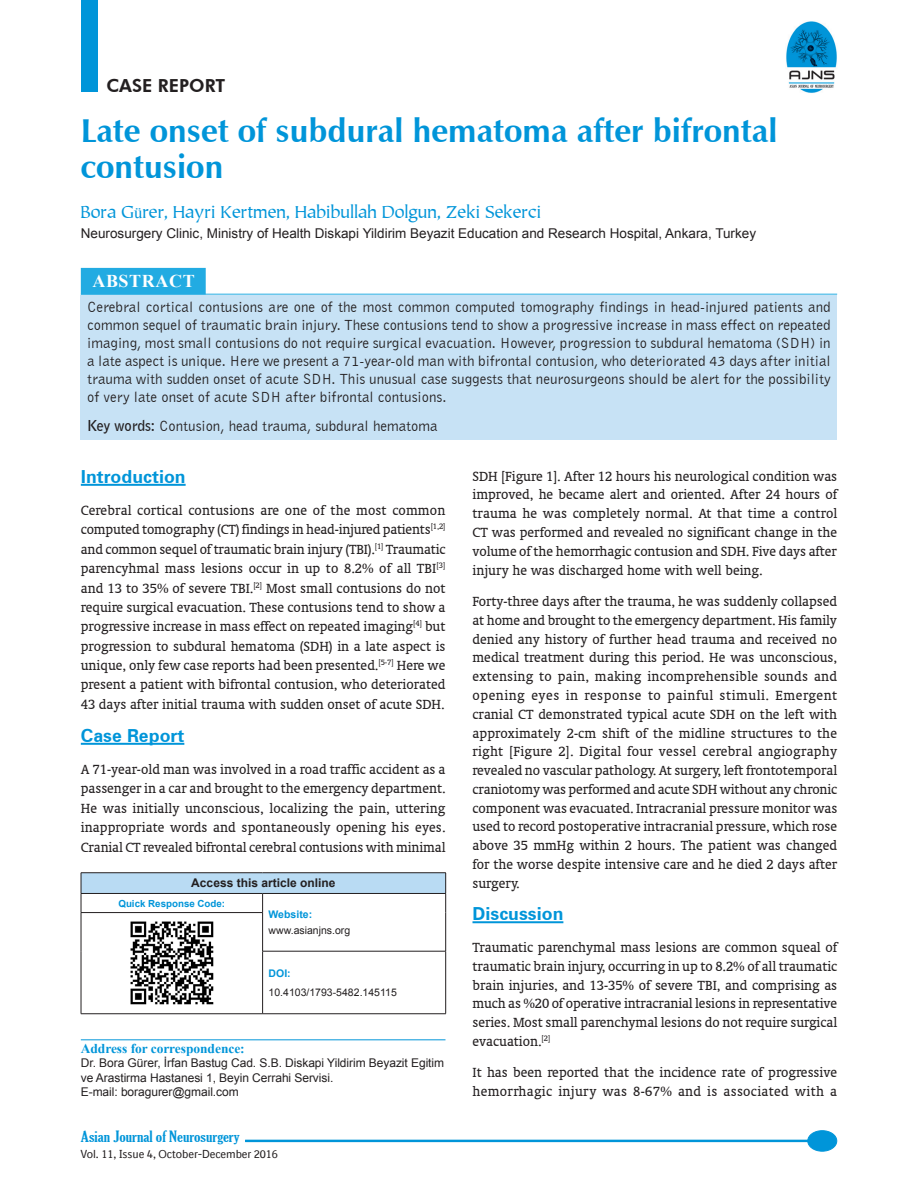
<style>
.page{position:relative;width:918px;height:1188px;background:#fff}
.page>*{position:absolute;margin:0;border:0;box-sizing:border-box;transform-origin:0 0}
.AT{font:700 33px/36px "Zapf Humanist 601 BT";color:#0095d9}
.t1{font:700 18px "Zurich BT";color:#0095d9}
.AH{font:800 18px "Futura BT";color:#231f20}
.ABSH{font:700 18px "Times New Roman";letter-spacing:.035em;color:#fff}
.AU{font:16.5px "Tiplo";color:#0095d9}
.TX{font:15px/18.8px "Oranda BT";color:#231f20;text-align:justify}
.ABS{font:15px/18px "Bell Gothic BT";color:#231f20;text-align:justify}
.KWD{font:15px "Bell Gothic BT";color:#231f20}
.RF{font:extra-condensed 15px "Gloucester";color:#0095d9;scale:1.25 1}
.AFF{font:13.5px "Arial";color:#231f20}
.ADD{font:700 13.5px "Times New Roman";letter-spacing:-.005em;color:#0095d9}
.ADD-2{font:12px/14.4px "Arial";letter-spacing:-.005em;color:#231f20}
.AAO{font:700 12px "Arial";color:#231f20}
.RF_RECTO_1{font:11.25px "BI Sans";letter-spacing:-.005em;color:#231f20}
.DOI{font:10.5px "Arial";color:#231f20}
.WEB_ID{font:10.5px "Arial";color:#231f20}
.WEBSITE{font:700 10.5px "Arial";color:#0095d9}
.QRC{font:700 9.75px "Arial";color:#0095d9}
.s1{font-family:"Times New Roman"}
.s2{font-weight:700}
</style>
<div class="page">
<div style="left:808px;top:1131px;width:29px;height:20px;background:#0095d9;border-radius:50%"></div>
<div style="left:807px;top:1130px;width:30px;height:22px;border:1px solid #0095d9;border-radius:50%"></div>
<hr style="left:245px;top:1140px;width:575px;height:2px;background:#0095d9">
<img style="left:786px;top:21px;width:51px;height:72px">
<hr style="left:472px;top:921px;width:91px;height:2px;background:#0095d9">
<hr style="left:81px;top:484px;width:105px;height:2px;background:#0095d9">
<hr style="left:81px;top:743px;width:103px;height:2px;background:#0095d9">
<div style="left:81px;top:295px;width:756px;height:145px;background:#c7e2f5"></div>
<div style="left:81px;top:268px;width:125px;height:27px;background:#22abe2"></div>
<hr style="left:81px;top:294px;width:756px;height:1px;background:#22abe2">
<div style="left:81px;top:0;width:17px;height:92px;background:#0095d9"></div>
<hr style="left:81px;top:1039px;width:365px;height:1px;background:#0095d9">
<div style="left:81px;top:873px;width:365px;height:20px;background:#b9dbf3"></div>
<hr style="left:81px;top:872px;width:182px;height:1px;background:#231f20">
<hr style="left:263px;top:872px;width:183px;height:1px;background:#231f20">
<hr style="left:81px;top:893px;width:182px;height:1px;background:#231f20">
<svg style="left:81px;top:873px;width:1px;height:39px"></svg>
<hr style="left:263px;top:893px;width:183px;height:1px;background:#231f20">
<svg style="left:445px;top:873px;width:1px;height:40px"></svg>
<hr style="left:445px;top:913px;width:1px;height:38px;background:#231f20">
<hr style="left:81px;top:912px;width:182px;height:1px;background:#231f20">
<hr style="left:81px;top:913px;width:1px;height:38px;background:#231f20">
<hr style="left:81px;top:951px;width:1px;height:63px;background:#231f20">
<hr style="left:81px;top:1013px;width:182px;height:1px;background:#231f20">
<hr style="left:262px;top:951px;width:184px;height:1px;background:#231f20">
<hr style="left:445px;top:951px;width:1px;height:63px;background:#231f20">
<hr style="left:263px;top:1013px;width:183px;height:1px;background:#231f20">
<svg style="left:262px;top:894px;width:1px;height:18px"></svg>
<hr style="left:262px;top:913px;width:1px;height:38px;background:#231f20">
<hr style="left:262px;top:951px;width:1px;height:63px;background:#231f20">
<img style="left:130px;top:921px;width:84px;height:84px">
<p class="AH" style="left:106px;top:75px;width:120px">CASE REPORT</p>
<p class="AT" style="left:81px;top:113px;width:698px">Late onset of subdural hematoma after bifrontal contusion</p>
<p class="AU" style="left:81px;top:204px;width:462px">Bora G<span class="s1">ü</span>rer, Hayri Kertmen, Habibullah Dolgun, Zeki Sekerci</p>
<p class="AFF" style="left:81px;top:224px;width:677px">Neurosurgery Clinic, Ministry of Health Diskapi Yildirim Beyazit Education and Research Hospital, Ankara, Turkey</p>
<p class="ABSH" style="left:92px;top:268px;width:104px">ABSTRACT</p>
<p class="ABS" style="left:87px;top:298px;width:745px">Cerebral cortical contusions are one of the most common computed tomography findings in head‑injured patients and common sequel of traumatic brain injury. These contusions tend to show a progressive increase in mass effect on repeated imaging, most small contusions do not require surgical evacuation. However, progression to subdural hematoma (SDH) in a late aspect is unique. Here we present a 71‑year‑old man with bifrontal contusion, who deteriorated 43 days after initial trauma with sudden onset of acute SDH. This unusual case suggests that neurosurgeons should be alert for the possibility of very late onset of acute SDH after bifrontal contusions.</p>
<p class="KWD" style="left:87px;top:417px;width:352px"><span class="s2">Key words:</span> Contusion, head trauma, subdural hematoma</p>
<h1 class="t1" style="left:81px;top:466px;width:106px">Introduction</h1>
<p class="TX" style="left:81px;top:501px;width:366px;line-height:19.4px">Cerebral cortical contusions are one of the most common computed tomography (CT) findings in head‑injured patients<sup>[1,2] </sup>and common sequel of traumatic brain injury (TBI).<sup>[1]</sup> Traumatic parencyhmal mass lesions occur in up to 8.2% of all TBI<sup>[3] </sup>and 13 to 35% of severe TBI.<sup>[2]</sup> Most small contusions do not require surgical evacuation. These contusions tend to show a progressive increase in mass effect on repeated imaging<sup>[4]</sup> but progression to subdural hematoma (SDH) in a late aspect is unique, only few case reports had been presented.<sup>[5‑7]</sup> Here we present a patient with bifrontal contusion, who deteriorated 43 days after initial trauma with sudden onset of acute SDH.</p>
<h1 class="t1" style="left:81px;top:725px;width:105px">Case Report</h1>
<p class="TX" style="left:81px;top:760px;width:366px;line-height:19.4px">A 71‑year‑old man was involved in a road traffic accident as a passenger in a car and brought to the emergency department.<br>He was initially unconscious, localizing the pain, uttering inappropriate words and spontaneously opening his eyes.<br>Cranial CT revealed bifrontal cerebral contusions with minimal</p>
<p class="AAO" style="left:191px;top:875px;width:146px">Access this article online</p>
<p class="QRC" style="left:118px;top:896px;width:108px">Quick Response Code:</p>
<p class="WEBSITE" style="left:269px;top:907px;width:45px">Website:</p>
<p class="WEB_ID" style="left:269px;top:923px;width:83px">www.asianjns.org</p>
<p class="WEBSITE" style="left:269px;top:966px;width:24px">DOI:</p>
<p class="DOI" style="left:269px;top:985px;width:130px">10.4103/1793-5482.145115</p>
<p class="ADD" style="left:81px;top:1039px;width:165px">Address for correspondence:</p>
<p class="ADD-2" style="left:81px;top:1056px;width:365px">Dr. Bora Gürer, İrfan Bastug Cad. S.B. Diskapi Yildirim Beyazit Egitim ve Arastirma Hastanesi 1, Beyin Cerrahi Servisi.<br>E‑mail: boragurer@gmail.com</p>
<p class="RF" style="left:81px;top:1128px;width:129px">Asian Journal of Neurosurgery</p>
<p class="RF_RECTO_1" style="left:81px;top:1148px;width:199px">Vol. 11, Issue 4, October‑December 2016</p>
<p class="TX" style="left:472px;top:466px;width:366px">SDH [Figure 1]. After 12 hours his neurological condition was improved, he became alert and oriented. After 24 hours of trauma he was completely normal. At that time a control CT was performed and revealed no significant change in the volume of the hemorrhagic contusion and SDH. Five days after injury he was discharged home with well being.</p>
<p class="TX" style="left:472px;top:592px;width:366px">Forty‑three days after the trauma, he was suddenly collapsed at home and brought to the emergency department. His family denied any history of further head trauma and received no medical treatment during this period. He was unconscious, extensing to pain, making incomprehensible sounds and opening eyes in response to painful stimuli. Emergent cranial CT demonstrated typical acute SDH on the left with approximately 2‑cm shift of the midline structures to the right [Figure 2]. Digital four vessel cerebral angiography revealed no vascular pathology. At surgery, left frontotemporal craniotomy was performed and acute SDH without any chronic component was evacuated. Intracranial pressure monitor was used to record postoperative intracranial pressure, which rose above 35 mmHg within 2 hours. The patient was changed for the worse despite intensive care and he died 2 days after surgery.</p>
<h1 class="t1" style="left:472px;top:903px;width:92px">Discussion</h1>
<p class="TX" style="left:472px;top:938px;width:366px">Traumatic parenchymal mass lesions are common squeal of traumatic brain injury, occurring in up to 8.2% of all traumatic brain injuries, and 13-35% of severe TBI, and comprising as much as %20 of operative intracranial lesions in representative series. Most small parenchymal lesions do not require surgical evacuation.<sup>[2]</sup></p>
<p class="TX" style="left:472px;top:1063px;width:366px">It has been reported that the incidence rate of progressive hemorrhagic injury was 8-67% and is associated with a</p>
</div>
